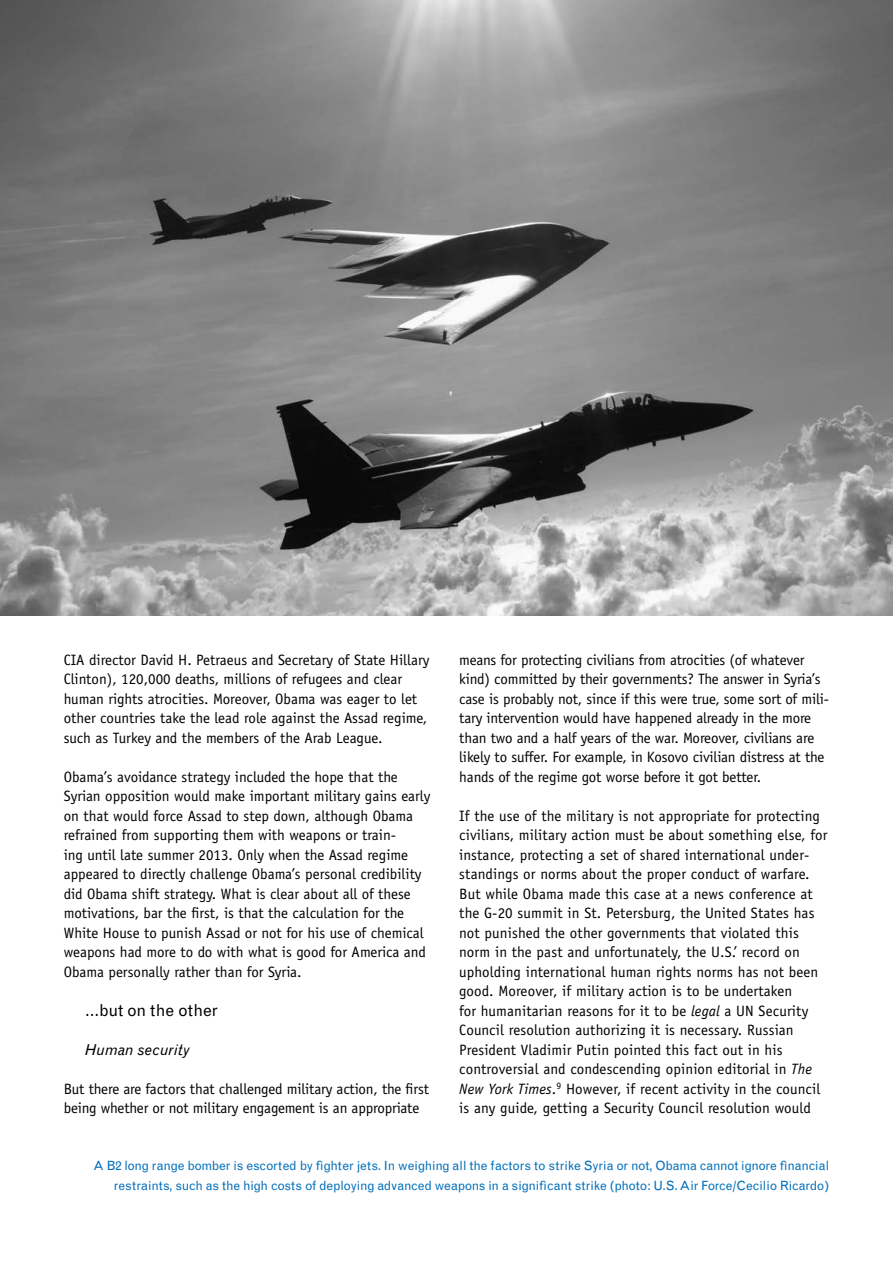
<style>
.page{position:relative;width:893px;height:1263px;background:#fff}
.page>*{position:absolute;margin:0;border:0;box-sizing:border-box;transform-origin:0 0}
.t1{font:16.5px "Grotesque MT Std";letter-spacing:-.01em;color:#000}
.t2{font:15px/19.5px "Officina Sans Std";color:#000}
.t3{font:italic 15px "Grotesque MT Std";color:#000}
.t4{font:12.75px/19.5px "Grotesque MT Std";letter-spacing:-.015em;color:#006eba;text-align:right}
.s1{font-style:italic}
</style>
<div class="page">
<img style="left:0;top:0;width:893px;height:615px">
<p class="t2" style="left:64px;top:650px;width:367px">CIA director David H. Petraeus and Secretary of State Hillary Clinton), 120,000 deaths, millions of refugees and clear human rights atrocities. Moreover, Obama was eager to let other countries take the lead role against the Assad regime, such as Turkey and the members of the Arab League.</p>
<p class="t2" style="left:64px;top:767px;width:368px">Obama’s avoidance strategy included the hope that the Syrian opposition would make important military gains early on that would force Assad to step down, although Obama refrained from supporting them with weapons or train-<br>ing until late summer 2013. Only when the Assad regime appeared to directly challenge Obama’s personal credibility did Obama shift strategy. What is clear about all of these motivations, bar the first, is that the calculation for the White House to punish Assad or not for his use of chemical weapons had more to do with what is good for America and Obama personally rather than for Syria.</p>
<p class="t1" style="left:85px;top:1000px;width:135px">…but on the other</p>
<p class="t3" style="left:85px;top:1041px;width:107px">Human security</p>
<p class="t2" style="left:64px;top:1079px;width:367px">But there are factors that challenged military action, the first being whether or not military engagement is an appropriate</p>
<p class="t2" style="left:459px;top:650px;width:371px">means for protecting civilians from atrocities (of whatever kind) committed by their governments? The answer in Syria’s case is probably not, since if this were true, some sort of mili&shy;tary intervention would have happened already in the more than two and a half years of the war. Moreover, civilians are likely to suffer. For example, in Kosovo civilian distress at the hands of the regime got worse before it got better.</p>
<p class="t2" style="left:459px;top:806px;width:370px">If the use of the military is not appropriate for protecting civilians, military action must be about something else, for instance, protecting a set of shared international under&shy;standings or norms about the proper conduct of warfare.<br>But while Obama made this case at a news conference at the G-20 summit in St. Petersburg, the United States has not punished the other governments that violated this norm in the past and unfortunately, the U.S.’ record on upholding international human rights norms has not been good. Moreover, if military action is to be undertaken<br>for humanitarian reasons for it to be <span class="s1">legal</span> a UN Security Council resolution authorizing it is necessary. Russian President Vladimir Putin pointed this fact out in his controversial and condescending opinion editorial in <span class="s1">The New York Times</span>.<sup>9</sup> However, if recent activity in the council is any guide, getting a Security Council resolution would</p>
<p class="t4" style="left:93px;top:1156px;width:738px">A B2 long range bomber is escorted by fighter jets. In weighing all the factors to strike Syria or not, Obama cannot ignore financial restraints, such as the high costs of deploying advanced weapons in a significant strike (photo: U.S. Air Force/Cecilio Ricardo)</p>
</div>
